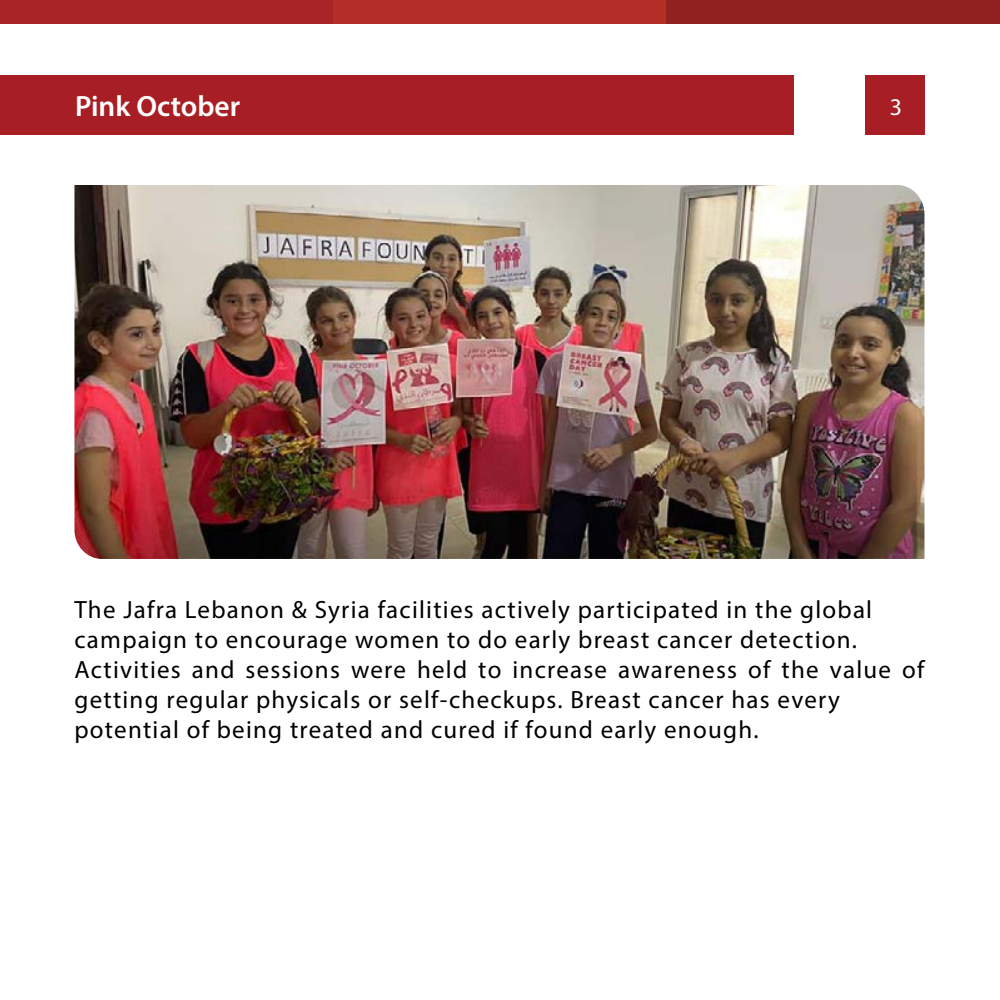
<style>
.page{position:relative;width:1000px;height:1000px;background:#fff}
.page>*{position:absolute;margin:0;border:0;box-sizing:border-box;transform-origin:0 0}
.t1{font:600 29.38px "Myriad Pro";color:#fff}
.t2{font:25px/30px "Myriad Pro";letter-spacing:.05em;color:#000}
.t3{font:24px "Myriad Pro";color:#fff}
</style>
<div class="page">
<div style="left:0;top:75px;width:794px;height:60px;background:#a71f24"></div>
<div style="left:865px;top:75px;width:60px;height:60px;background:#a71f24"></div>
<div style="left:0;top:0;width:333px;height:24px;background:#a92426"></div>
<div style="left:333px;top:0;width:334px;height:24px;background:#b62e28"></div>
<div style="left:667px;top:0;width:333px;height:24px;background:#902120"></div>
<img style="left:74px;top:185px;width:850px;height:374px">
<p class="t1" style="left:75px;top:87px;width:167px">Pink October</p>
<p class="t3" style="left:890px;top:92px;width:14px">3</p>
<p class="t2" style="left:74px;top:594px;width:852px">The Jafra Lebanon &amp; Syria facilities actively participated in the global campaign to encourage women to do early breast cancer detection.<br>Activities and sessions were held to increase awareness of the value of getting regular physicals or self-checkups. Breast cancer has every potential of being treated and cured if found early enough.</p>
</div>
